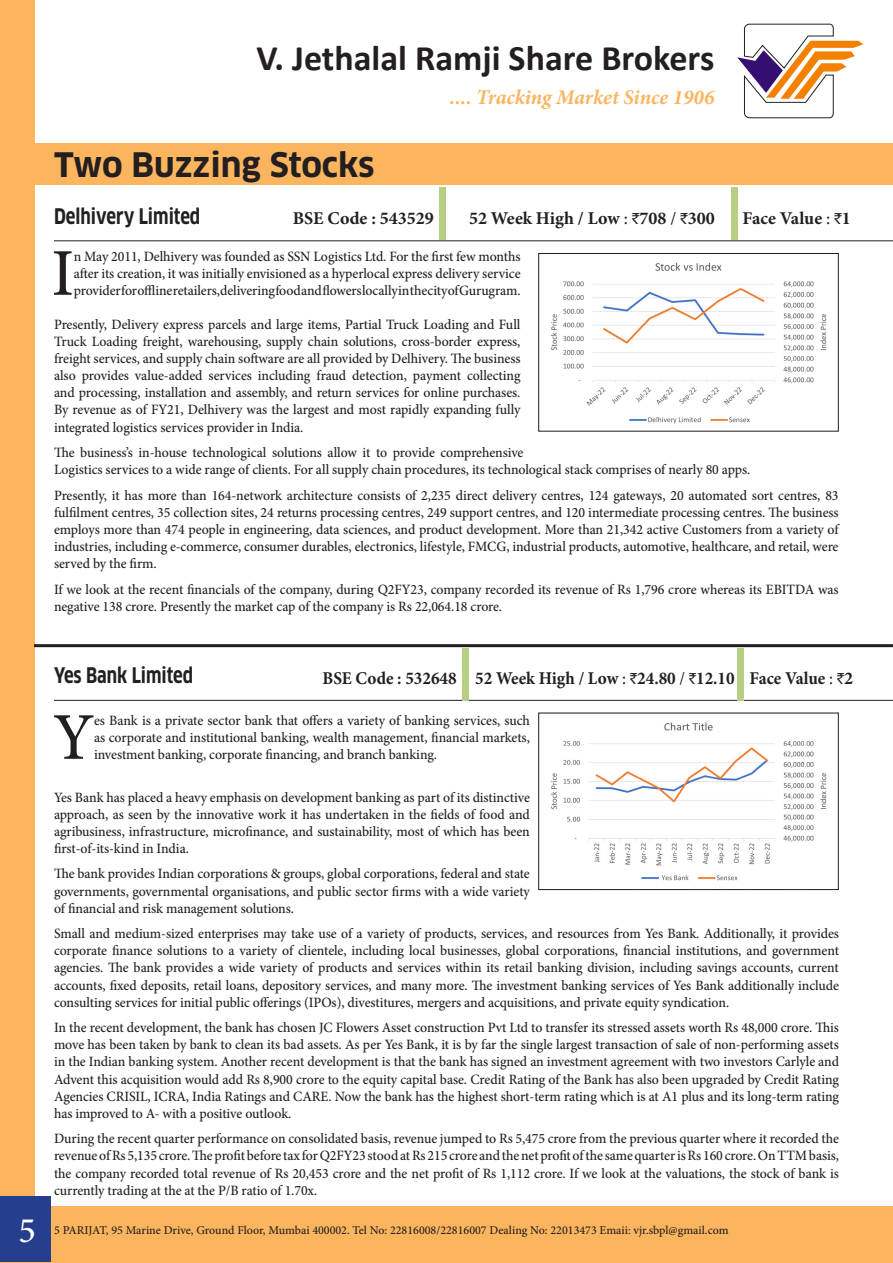
<style>
.page{position:relative;width:893px;height:1263px;background:#fff}
.page>*{position:absolute;margin:0;border:0;box-sizing:border-box;transform-origin:0 0}
.t1{font:500 66.9px "Minion Pro";color:#231f20}
.t2{font:700 36px "Calibri";color:#231f20}
.t3{font:500 36px "Minion Pro";color:#fff}
.t4{font:700 33px "Clan OT";color:#231f20}
.t5{font:700 condensed 21px "Clan OT";color:#231f20;scale:.85 1}
.t6{font:italic 700 21px "Minion Pro";letter-spacing:-.005em;color:#fbb55f}
.t7{font:700 18px "Minion Pro";color:#231f20;scale:.95 1}
.t8{font:700 18px "Minion Pro";color:#231f20}
.t9{font:500 14.25px/17.1px "Minion Pro";letter-spacing:-.01em;color:#231f20;text-align:justify}
.t10{font:500 12px "Minion Pro";color:#231f20}
.s1{font-weight:500}
.s2{font-family:"Rupee Foradian";font-weight:400;font-size:15px}
</style>
<div class="page">
<div style="left:0;top:1206px;width:893px;height:57px;background:#fbb55f"></div>
<div style="left:0;top:0;width:34px;height:1263px;background:#fbb55f"></div>
<svg style="left:737px;top:23px;width:126px;height:96px"></svg>
<div style="left:0;top:1196px;width:51px;height:66px;background:#253f8e"></div>
<div style="left:0;top:144px;width:893px;height:41px;background:#fbb55f"></div>
<hr style="left:54px;top:240px;width:839px;height:1px;background:#231f20">
<hr style="left:54px;top:700px;width:839px;height:1px;background:#231f20">
<img style="left:551px;top:262px;width:276px;height:162px">
<div style="left:538px;top:253px;width:301px;height:178px;border:1px solid #231f20"></div>
<img style="left:551px;top:722px;width:276px;height:159px">
<div style="left:538px;top:713px;width:301px;height:177px;border:1px solid #231f20"></div>
<div style="left:439px;top:188px;width:7px;height:52px;background:#b7cf84"></div>
<div style="left:462px;top:649px;width:7px;height:52px;background:#b7cf84"></div>
<div style="left:731px;top:188px;width:7px;height:52px;background:#b7cf84"></div>
<div style="left:737px;top:649px;width:7px;height:52px;background:#b7cf84"></div>
<hr style="left:34px;top:644px;width:859px;height:3px;background:#231f20">
<h2 class="t2" style="left:256px;top:32px;width:459px">V. Jethalal Ramji Share Brokers</h2>
<h3 class="t6" style="left:449px;top:83px;width:266px">.... Tracking Market Since 1906</h3>
<p class="t4" style="left:54px;top:146px;width:322px">Two Buzzing Stocks</p>
<p class="t5" style="left:54px;top:204px;width:174px">Delhivery Limited</p>
<p class="t8" style="left:293px;top:206px;width:143px">BSE Code : 543529</p>
<p class="t8" style="left:469px;top:206px;width:247px">52 Week High / Low <span class="s1">:</span> <span class="s2">`</span>708 <span class="s1">/</span> <span class="s2">`</span>300</p>
<p class="t8" style="left:742px;top:206px;width:110px">Face Value <span class="s1">:</span> <span class="s2">`</span>1</p>
<p class="t1" style="left:52px;top:228px;width:24px">I</p>
<p class="t9" style="left:74px;top:247px;width:448px">n May 2011, Delhivery was founded as SSN Logistics Ltd. For the first few months after its creation, it was initially envisioned as a hyperlocal express delivery service provider for offline retailers, delivering food and flowers locally in the city of Gurugram.</p>
<p class="t9" style="left:54px;top:316px;width:468px">Presently, Delivery express parcels and large items, Partial Truck Loading and Full Truck Loading freight, warehousing, supply chain solutions, cross-border express, freight services, and supply chain software are all provided by Delhivery. The business also provides value-added services including fraud detection, payment collecting and processing, installation and assembly, and return services for online purchases.<br>By revenue as of FY21, Delhivery was the largest and most rapidly expanding fully integrated logistics services provider in India.</p>
<p class="t9" style="left:54px;top:444px;width:698px">The business’s in-house technological solutions allow it to provide comprehensive<br>Logistics services to a wide range of clients. For all supply chain procedures, its technological stack comprises of nearly 80 apps.</p>
<p class="t9" style="left:54px;top:487px;width:786px">Presently, it has more than 164-network architecture consists of 2,235 direct delivery centres, 124 gateways, 20 automated sort centres, 83 fulfilment centres, 35 collection sites, 24 returns processing centres, 249 support centres, and 120 intermediate processing centres. The business employs more than 474 people in engineering, data sciences, and product development. More than 21,342 active Customers from a variety of industries, including e-commerce, consumer durables, electronics, lifestyle, FMCG, industrial products, automotive, healthcare, and retail, were served by the firm.</p>
<p class="t9" style="left:54px;top:581px;width:786px">If we look at the recent financials of the company, during Q2FY23, company recorded its revenue of Rs 1,796 crore whereas its EBITDA was negative 138 crore. Presently the market cap of the company is Rs 22,064.18 crore.</p>
<p class="t5" style="left:54px;top:663px;width:165px">Yes Bank Limited</p>
<p class="t7" style="left:323px;top:665px;width:560px">BSE Code : 532648 52 Week High / Low <span class="s1">:</span> <span class="s2">`</span>24.80 <span class="s1">/</span> <span class="s2">`</span>12.10 Face Value <span class="s1">:</span> <span class="s2">`</span>2</p>
<p class="t1" style="left:53px;top:692px;width:43px">Y</p>
<p class="t9" style="left:94px;top:711px;width:437px">es Bank is a private sector bank that offers a variety of banking services, such as corporate and institutional banking, wealth management, financial markets, investment banking, corporate financing, and branch banking.</p>
<p class="t9" style="left:54px;top:788px;width:477px">Yes Bank has placed a heavy emphasis on development banking as part of its distinctive approach, as seen by the innovative work it has undertaken in the fields of food and agribusiness, infrastructure, microfinance, and sustainability, most of which has been first-of-its-kind in India.</p>
<p class="t9" style="left:54px;top:865px;width:477px">The bank provides Indian corporations &amp; groups, global corporations, federal and state governments, governmental organisations, and public sector firms with a wide variety of financial and risk management solutions.</p>
<p class="t9" style="left:54px;top:925px;width:786px">Small and medium-sized enterprises may take use of a variety of products, services, and resources from Yes Bank. Additionally, it provides corporate finance solutions to a variety of clientele, including local businesses, global corporations, financial institutions, and government agencies. The bank provides a wide variety of products and services within its retail banking division, including savings accounts, current accounts, fixed deposits, retail loans, depository services, and many more. The investment banking services of Yes Bank additionally include consulting services for initial public offerings (IPOs), divestitures, mergers and acquisitions, and private equity syndication.</p>
<p class="t9" style="left:54px;top:1019px;width:787px">In the recent development, the bank has chosen JC Flowers Asset construction Pvt Ltd to transfer its stressed assets worth Rs 48,000 crore. This move has been taken by bank to clean its bad assets. As per Yes Bank, it is by far the single largest transaction of sale of non-performing assets in the Indian banking system. Another recent development is that the bank has signed an investment agreement with two investors Carlyle and Advent this acquisition would add Rs 8,900 crore to the equity capital base. Credit Rating of the Bank has also been upgraded by Credit Rating Agencies CRISIL, ICRA, India Ratings and CARE. Now the bank has the highest short-term rating which is at A1 plus and its long-term rating has improved to A- with a positive outlook.</p>
<p class="t9" style="left:54px;top:1130px;width:786px">During the recent quarter performance on consolidated basis, revenue jumped to Rs 5,475 crore from the previous quarter where it recorded the revenue of Rs 5,135 crore. The profit before tax for Q2FY23 stood at Rs 215 crore and the net profit of the same quarter is Rs 160 crore. On TTM basis, the company recorded total revenue of Rs 20,453 crore and the net profit of Rs 1,112 crore. If we look at the valuations, the stock of bank is currently trading at the at the P/B ratio of 1.70x.</p>
<h2 class="t3" style="left:19px;top:1206px;width:19px">5</h2>
<p class="t10" style="left:54px;top:1222px;width:676px">5 PARIJAT, 95 Marine Drive, Ground Floor, Mumbai 400002. Tel No: 22816008/22816007 Dealing No: 22013473 Emaii: vjr.sbpl@gmail.com</p>
</div>
